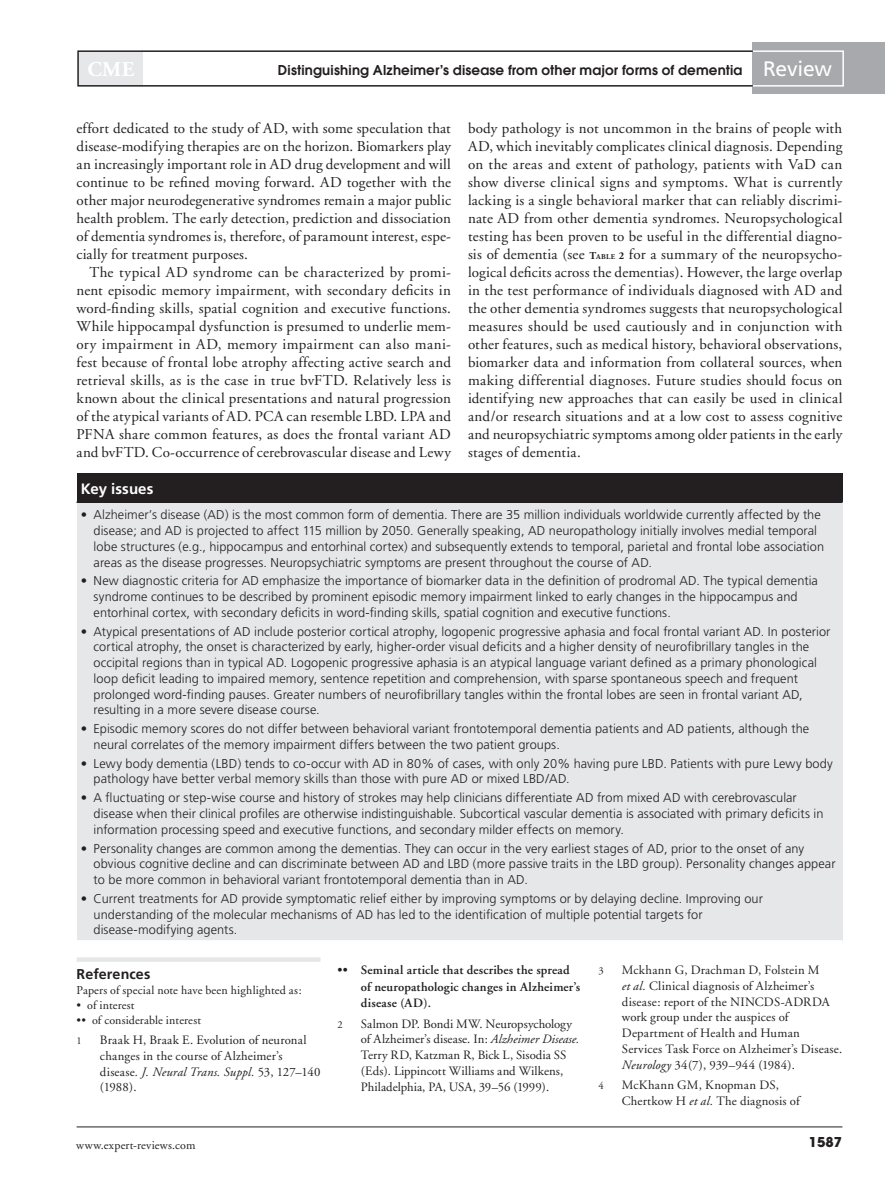
<style>
.page{position:relative;width:885px;height:1191px;background:#fff}
.page>*{position:absolute;margin:0;border:0;box-sizing:border-box;transform-origin:0 0}
.t1{font:700 21px "Adobe Garamond";color:#fff}
.bodyindent{font:15px/18px "Adobe Garamond";letter-spacing:.01em;color:#231f20;text-align:justify}
.bodyfirst{font:15px/18px "Adobe Garamond";letter-spacing:.005em;color:#231f20;text-align:justify}
.tabletitle{font:700 15px "Frutiger";letter-spacing:.005em;color:#fff}
.crosshead1{font:700 14.25px "Frutiger";letter-spacing:.005em;color:#231f20}
.t2{font:600 13.5px "Avant Garde";letter-spacing:.01em;color:#231f20}
.t3{font:700 13.5px "Avant Garde";color:#231f20}
.boxbullet{font:300 12.75px/15.8px "Frutiger";letter-spacing:.005em;color:#231f20}
.reference{font:12.75px/15.8px "Adobe Garamond";letter-spacing:.01em;color:#231f20}
.refnote2{font:600 12.75px/16.6px "Adobe Garamond";letter-spacing:.015em;color:#231f20}
.refblurb{font:12px "Adobe Garamond";letter-spacing:.015em;color:#231f20}
.reference-2{font:10.5px "Adobe Garamond";color:#231f20}
.s1{font-family:"Frutiger";font-weight:400;font-size:21px;color:#fff}
.s2{font-weight:700;font-size:10.5px}
.s3{font-weight:700;font-size:7.35px}
.s4{font-style:italic}
</style>
<div class="page">
<div style="left:79px;top:52px;width:64px;height:33px;background:#e6e7e9"></div>
<hr style="left:77px;top:1126px;width:765px;height:1px;background:#231f20">
<div style="left:752px;top:43px;width:132px;height:51px;background:#a8a9ad"></div>
<div style="left:751px;top:50px;width:92px;height:37px;border:2px solid #fff"></div>
<div style="left:77px;top:50px;width:676px;height:37px;border:2px solid #231f20"></div>
<div style="left:77px;top:473px;width:765px;height:29px;background:#231f20"></div>
<div style="left:77px;top:502px;width:765px;height:438px;background:#e6e7e9"></div>
<hr style="left:77px;top:501px;width:765px;height:2px;background:#231f20">
<div style="left:77px;top:957px;width:243px;height:5px;background:#e6e7e9"></div>
<h1 class="t1" style="left:87px;top:58px;width:48px">CME</h1>
<p class="t2" style="left:278px;top:62px;width:555px">Distinguishing Alzheimer’s disease from other major forms of dementia <span class="s1">Review</span></p>
<p class="bodyfirst" style="left:77px;top:119px;width:376px">effort dedicated to the study of AD, with some speculation that disease-modifying therapies are on the horizon. Biomarkers play an increasingly important role in AD drug development and will continue to be refined moving forward. AD together with the other major neurodegenerative syndromes remain a major public health problem. The early detection, prediction and dissociation of dementia syndromes is, therefore, of paramount interest, espe&shy;cially for treatment purposes.</p>
<p class="bodyindent" style="left:77px;top:263px;width:376px;text-indent:13px">The typical AD syndrome can be characterized by promi&shy;nent episodic memory impairment, with secondary deficits in word-finding skills, spatial cognition and executive functions.<br>While hippocampal dysfunction is presumed to underlie mem&shy;ory impairment in AD, memory impairment can also mani&shy;fest because of frontal lobe atrophy affecting active search and retrieval skills, as is the case in true bvFTD. Relatively less is known about the clinical presentations and natural progression of the atypical variants of AD. PCA can resemble LBD. LPA and PFNA share common features, as does the frontal variant AD and bvFTD. Co-occurrence of cerebrovascular disease and Lewy</p>
<p class="bodyindent" style="left:468px;top:119px;width:376px">body pathology is not uncommon in the brains of people with AD, which inevitably complicates clinical diagnosis. Depending on the areas and extent of pathology, patients with VaD can show diverse clinical signs and symptoms. What is currently lacking is a single behavioral marker that can reliably discrimi&shy;nate AD from other dementia syndromes. Neuropsychological testing has been proven to be useful in the differential diagno&shy;sis of dementia (see <span class="s2">T</span><span class="s3">able</span> <span class="s2">2</span> for a summary of the neuropsycho&shy;logical deficits across the dementias). However, the large overlap in the test performance of individuals diagnosed with AD and the other dementia syndromes suggests that neuropsychological measures should be used cautiously and in conjunction with other features, such as medical history, behavioral observations, biomarker data and information from collateral sources, when making differential diagnoses. Future studies should focus on identifying new approaches that can easily be used in clinical and/or research situations and at a low cost to assess cognitive and neuropsychiatric symptoms among older patients in the early stages of dementia.</p>
<p class="tabletitle" style="left:81px;top:480px;width:74px">Key issues</p>
<p class="boxbullet" style="left:94px;top:507px;width:732px;text-indent:-13px">• Alzheimer’s disease (AD) is the most common form of dementia. There are 35 million individuals worldwide currently affected by the disease; and AD is projected to affect 115 million by 2050. Generally speaking, AD neuropathology initially involves medial temporal lobe structures (e.g., hippocampus and entorhinal cortex) and subsequently extends to temporal, parietal and frontal lobe association areas as the disease progresses. Neuropsychiatric symptoms are present throughout the course of AD.</p>
<p class="boxbullet" style="left:94px;top:573px;width:725px;text-indent:-13px">• New diagnostic criteria for AD emphasize the importance of biomarker data in the definition of prodromal AD. The typical dementia syndrome continues to be described by prominent episodic memory impairment linked to early changes in the hippocampus and entorhinal cortex, with secondary deficits in word-finding skills, spatial cognition and executive functions.</p>
<p class="boxbullet" style="left:94px;top:623px;width:738px;text-indent:-13px">• Atypical presentations of AD include posterior cortical atrophy, logopenic progressive aphasia and focal frontal variant AD. In posterior cortical atrophy, the onset is characterized by early, higher-order visual deficits and a higher density of neurofibrillary tangles in the occipital regions than in typical AD. Logopenic progressive aphasia is an atypical language variant defined as a primary phonological loop deficit leading to impaired memory, sentence repetition and comprehension, with sparse spontaneous speech and frequent prolonged word-finding pauses. Greater numbers of neurofibrillary tangles within the frontal lobes are seen in frontal variant AD, resulting in a more severe disease course.</p>
<p class="boxbullet" style="left:94px;top:721px;width:717px;text-indent:-13px">• Episodic memory scores do not differ between behavioral variant frontotemporal dementia patients and AD patients, although the neural correlates of the memory impairment differs between the two patient groups.</p>
<p class="boxbullet" style="left:94px;top:755px;width:740px;text-indent:-13px">• Lewy body dementia (LBD) tends to co-occur with AD in 80% of cases, with only 20% having pure LBD. Patients with pure Lewy body pathology have better verbal memory skills than those with pure AD or mixed LBD/AD.</p>
<p class="boxbullet" style="left:94px;top:790px;width:731px;text-indent:-13px">• A fluctuating or step-wise course and history of strokes may help clinicians differentiate AD from mixed AD with cerebrovascular disease when their clinical profiles are otherwise indistinguishable. Subcortical vascular dementia is associated with primary deficits in information processing speed and executive functions, and secondary milder effects on memory.</p>
<p class="boxbullet" style="left:94px;top:840px;width:743px;text-indent:-13px">• Personality changes are common among the dementias. They can occur in the very earliest stages of AD, prior to the onset of any obvious cognitive decline and can discriminate between AD and LBD (more passive traits in the LBD group). Personality changes appear to be more common in behavioral variant frontotemporal dementia than in AD.</p>
<p class="boxbullet" style="left:94px;top:890px;width:670px;text-indent:-13px">• Current treatments for AD provide symptomatic relief either by improving symptoms or by delaying decline. Improving our understanding of the molecular mechanisms of AD has led to the identification of multiple potential targets for disease-modifying agents.</p>
<p class="crosshead1" style="left:77px;top:965px;width:75px">References</p>
<p class="refblurb" style="left:77px;top:983px;width:226px">Papers of special note have been highlighted as:</p>
<p class="refblurb" style="left:77px;top:998px;width:60px">• of interest</p>
<p class="refblurb" style="left:77px;top:1013px;width:126px">•• of considerable interest</p>
<p class="reference-2" style="left:77px;top:1035px;width:7px">1</p>
<p class="reference" style="left:100px;top:1032px;width:222px">Braak H, Braak E. Evolution of neuronal changes in the course of Alzheimer’s disease<span class="s4">. J. Neural Trans. Suppl.</span> 53, 127–140 (1988).</p>
<p class="refnote2" style="left:361px;top:962px;width:221px;text-indent:-23px">•• Seminal article that describes the spread of neuropathologic changes in Alzheimer’s disease (AD).</p>
<p class="reference-2" style="left:337px;top:1018px;width:7px">2</p>
<p class="reference" style="left:361px;top:1016px;width:220px">Salmon DP. Bondi MW. Neuropsychology of Alzheimer’s disease. In: <span class="s4">Alzheimer Disease.<br></span>Terry RD, Katzman R, Bick L, Sisodia SS (Eds). Lippincott Williams and Wilkens, Philadelphia, PA, USA, 39–56 (1999).</p>
<p class="reference-2" style="left:598px;top:965px;width:7px">3</p>
<p class="reference" style="left:621px;top:962px;width:222px">Mckhann G, Drachman D, Folstein M<br><span class="s4">et al.</span> Clinical diagnosis of Alzheimer’s disease: report of the NINCDS-ADRDA work group under the auspices of Department of Health and Human Services Task Force on Alzheimer’s Disease.<br><span class="s4">Neurology</span> 34(7), 939–944 (1984).</p>
<p class="reference-2" style="left:598px;top:1079px;width:7px">4</p>
<p class="reference" style="left:621px;top:1077px;width:179px">McKhann GM, Knopman DS,<br>Chertkow H <span class="s4">et al.</span> The diagnosis of</p>
<p class="refblurb" style="left:76px;top:1138px;width:121px">www.expert-reviews.com</p>
<p class="t3" style="left:808px;top:1133px;width:35px">1587</p>
</div>
